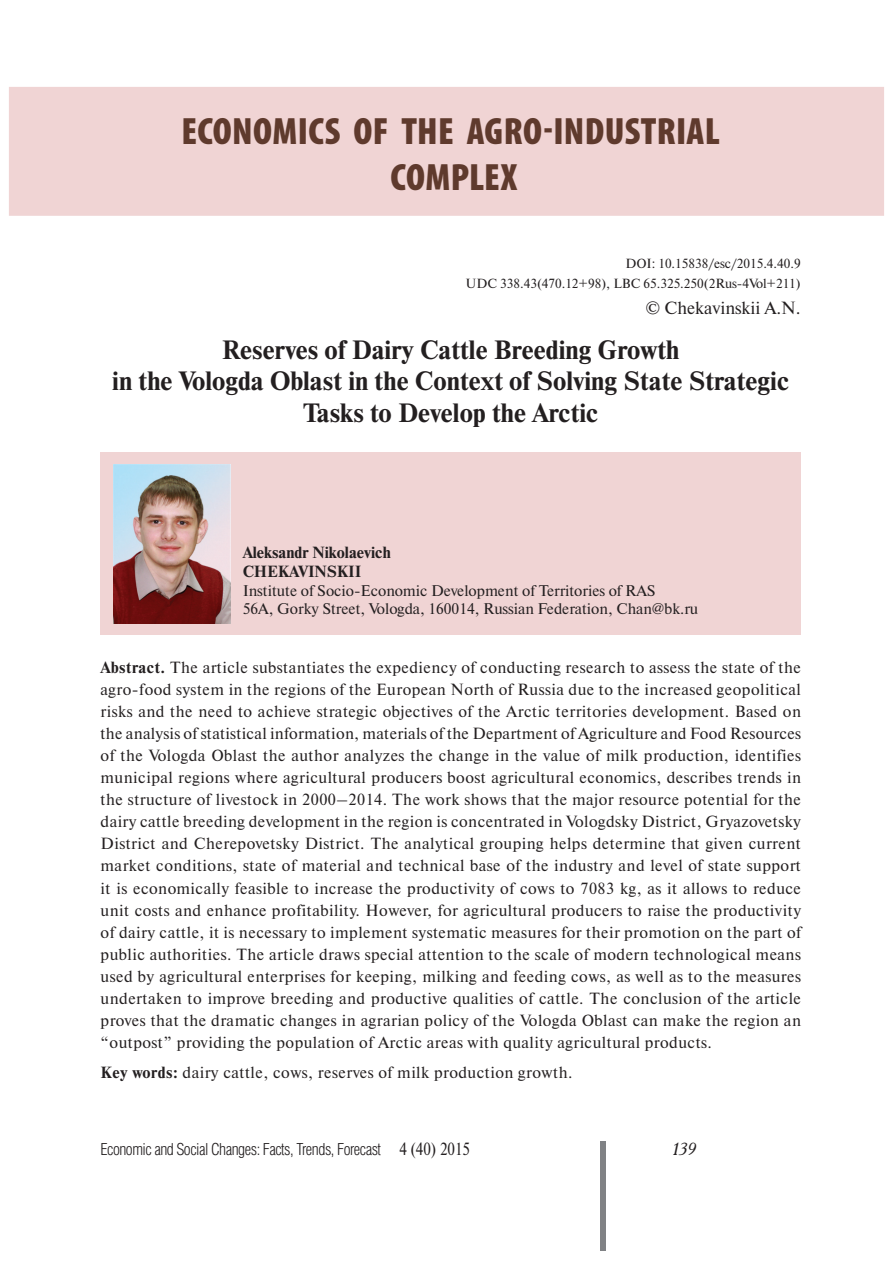
<style>
.page{position:relative;width:893px;height:1263px;background:#fff}
.page>*{position:absolute;margin:0;border:0;box-sizing:border-box;transform-origin:0 0}
.t1{font:900 condensed 38.25px/45.9px "Myriad Pro";letter-spacing:.01em;color:#5f3a2d;text-align:center}
.t2{font:700 26.4px/31.8px "Newton C";color:#231f20;text-align:center}
.t3{font:17.7px "Newton C";color:#231f20}
.t4{font:italic 17.7px "Academy";color:#231f20}
.t5{font:300 16.65px "Helios Cond";letter-spacing:-.03em;color:#231f20}
.t6{font:16.2px/22px "Newton C";letter-spacing:.03em;color:#231f20;text-align:justify}
.t7{font:700 16.2px/19.4px "Newton C";color:#231f20}
.t8{font:15.45px/18.5px "Newton C";color:#231f20}
.t9{font:13.2px/20.1px "Newton C";color:#231f20;text-align:right}
.s1{font-weight:700}
.s2{font-family:"Newton C";font-weight:400;font-size:17.7px}
</style>
<div class="page">
<div style="left:600px;top:1141px;width:6px;height:109px;background:#808285"></div>
<div style="left:101px;top:452px;width:700px;height:183px;background:#f0d4d4"></div>
<div style="left:9px;top:87px;width:875px;height:129px;background:#f0d4d4"></div>
<img style="left:113px;top:465px;width:117px;height:158px">
<h1 class="t1" style="left:182px;top:112px;width:540px">ECONOMICS OF THE AGRO-INDUSTRIAL<br>COMPLEX</h1>
<p class="t9" style="left:466px;top:255px;width:337px">DOI: 10.15838/esc/2015.4.40.9<br>UDC 338.43(470.12+98), LBC 65.325.250(2Rus-4Vol+211)</p>
<p class="t3" style="left:645px;top:301px;width:157px">© Chekavinskii A.N.</p>
<h2 class="t2" style="left:112px;top:336px;width:678px">Reserves of Dairy Cattle Breeding Growth<br>in the Vologda Oblast in the Context of Solving State Strategic<br>Tasks to Develop the Arctic</h2>
<p class="t7" style="left:243px;top:544px;width:150px">Aleksandr Nikolaevich<br>CHEKAVINSKII</p>
<p class="t8" style="left:243px;top:583px;width:457px">Institute of Socio-Economic Development of Territories of RAS<br>56A, Gorky Street, Vologda, 160014, Russian Federation, Chan@bk.ru</p>
<p class="t6" style="left:101px;top:658px;width:702px"><span class="s1">Abstract.</span> The article substantiates the expediency of conducting research to assess the state of the agro-food system in the regions of the European North of Russia due to the increased geopolitical risks and the need to achieve strategic objectives of the Arctic territories development. Based on the analysis of statistical information, materials of the Department of Agriculture and Food Resources of the Vologda Oblast the author analyzes the change in the value of milk production, identifies municipal regions where agricultural producers boost agricultural economics, describes trends in the structure of livestock in 2000–2014. The work shows that the major resource potential for the dairy cattle breeding development in the region is concentrated in Vologdsky District, Gryazovetsky District and Cherepovetsky District. The analytical grouping helps determine that given current market conditions, state of material and technical base of the industry and level of state support it is economically feasible to increase the productivity of cows to 7083 kg, as it allows to reduce unit costs and enhance profitability. However, for agricultural producers to raise the productivity of dairy cattle, it is necessary to implement systematic measures for their promotion on the part of public authorities. The article draws special attention to the scale of modern technological means used by agricultural enterprises for keeping, milking and feeding cows, as well as to the measures undertaken to improve breeding and productive qualities of cattle. The conclusion of the article proves that the dramatic changes in agrarian policy of the Vologda Oblast can make the region an “outpost” providing the population of Arctic areas with quality agricultural products.</p>
<p class="t6" style="left:101px;top:1063px;width:473px"><span class="s1">Key words:</span> dairy cattle, cows, reserves of milk production growth.</p>
<p class="t5" style="left:101px;top:1143px;width:371px">Economic and Social Changes: Facts, Trends, Forecast <span class="s2">4 (40) 2015</span></p>
<p class="t4" style="left:672px;top:1141px;width:25px">139</p>
</div>
